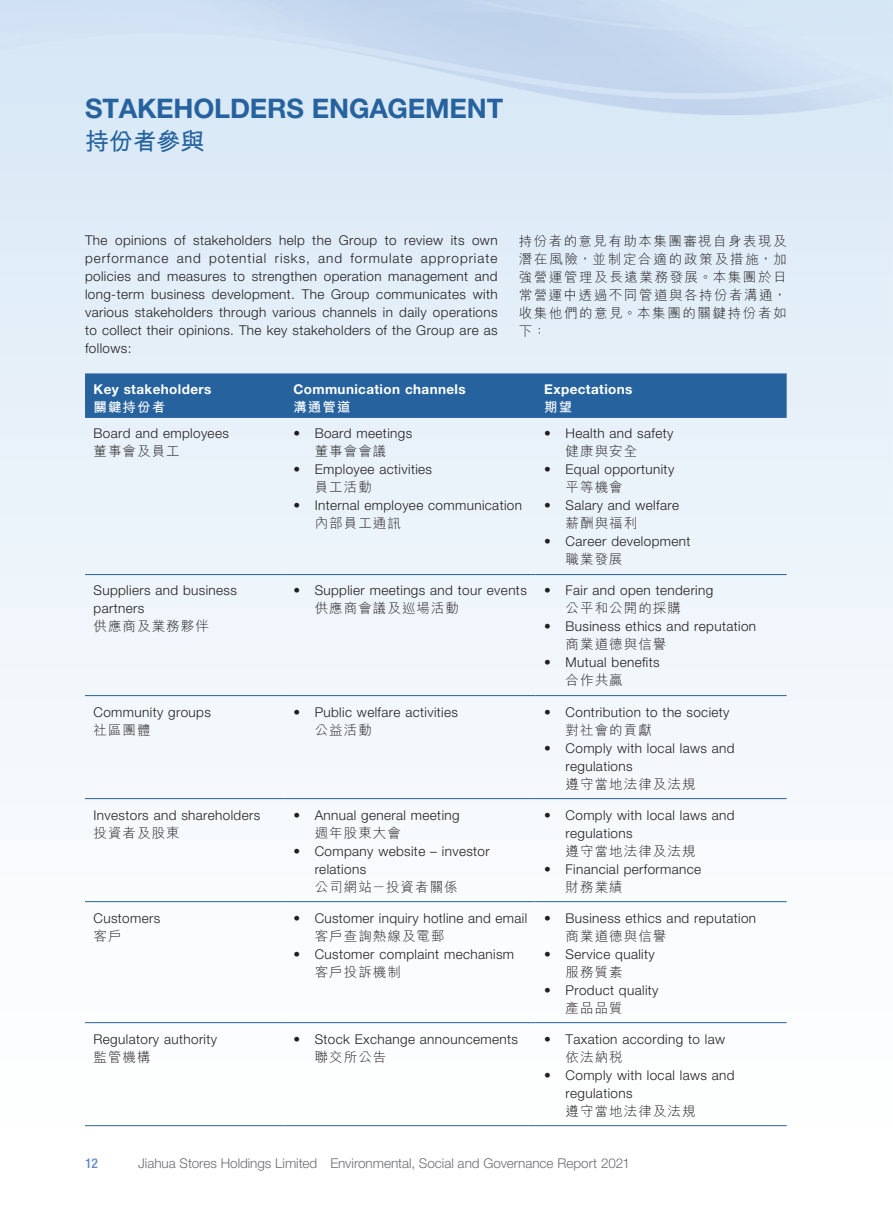
<style>
.page{position:relative;width:893px;height:1212px;background:#fff}
.page>*{position:absolute;margin:0;border:0;box-sizing:border-box;transform-origin:0 0}
.t1{font:700 27px "Helvetica Neue LT Std";letter-spacing:-.005em;color:#26629d}
.t2{font:700 24px "M Hei HK";letter-spacing:-.005em;color:#26629d}
.t3{font:300 13.5px/18px "Helvetica Neue LT Std";letter-spacing:.03em;color:#231f20}
.t4{font:300 13.5px/18px "M Hei HK";letter-spacing:.08em;color:#231f20;text-align:justify}
.t5{font:300 13.5px "Helvetica Neue LT Std";color:#6c6d70}
.t6{font:700 13.5px "Helvetica Neue LT Std";letter-spacing:.03em;color:#fff}
.t7{font:700 13.5px "M Hei HK";letter-spacing:.08em;color:#fff}
.t8{font:500 condensed 13.5px "Helvetica Neue LT Std";color:#6189c6}
</style>
<div class="page">
<div style="left:85px;top:373px;width:702px;height:45px;background:#26629d"></div>
<hr style="left:85px;top:574px;width:200px;height:1px;background:#26629d">
<hr style="left:285px;top:574px;width:251px;height:1px;background:#26629d">
<hr style="left:536px;top:574px;width:251px;height:1px;background:#26629d">
<hr style="left:85px;top:695px;width:200px;height:1px;background:#26629d">
<hr style="left:285px;top:695px;width:251px;height:1px;background:#26629d">
<hr style="left:536px;top:695px;width:251px;height:1px;background:#26629d">
<hr style="left:85px;top:798px;width:200px;height:1px;background:#26629d">
<hr style="left:285px;top:798px;width:251px;height:1px;background:#26629d">
<hr style="left:536px;top:798px;width:251px;height:1px;background:#26629d">
<hr style="left:85px;top:901px;width:200px;height:1px;background:#26629d">
<hr style="left:285px;top:901px;width:251px;height:1px;background:#26629d">
<hr style="left:536px;top:901px;width:251px;height:1px;background:#26629d">
<hr style="left:85px;top:1022px;width:200px;height:1px;background:#26629d">
<hr style="left:285px;top:1022px;width:251px;height:1px;background:#26629d">
<hr style="left:536px;top:1022px;width:251px;height:1px;background:#26629d">
<hr style="left:85px;top:1125px;width:200px;height:1px;background:#26629d">
<hr style="left:285px;top:1125px;width:251px;height:1px;background:#26629d">
<hr style="left:536px;top:1125px;width:251px;height:1px;background:#26629d">
<h1 class="t1" style="left:85px;top:92px;width:420px">STAKEHOLDERS ENGAGEMENT</h1>
<h2 class="t2" style="left:85px;top:123px;width:121px">持份者參與</h2>
<p class="t3" style="left:85px;top:231px;width:414px;text-align:justify">The opinions of stakeholders help the Group to review its own performance and potential risks, and formulate appropriate policies and measures to strengthen operation management and long-term business development. The Group communicates with various stakeholders through various channels in daily operations to collect their opinions. The key stakeholders of the Group are as follows:</p>
<p class="t6" style="left:94px;top:381px;width:119px">Key stakeholders</p>
<p class="t7" style="left:94px;top:397px;width:73px">關鍵持份者</p>
<p class="t6" style="left:293px;top:381px;width:174px">Communication channels</p>
<p class="t7" style="left:293px;top:397px;width:59px">溝通管道</p>
<p class="t4" style="left:519px;top:232px;width:269px">持份者的意見有助本集團審視自身表現及潛在風險，並制定合適的政策及措施，加強營運管理及長遠業務發展。本集團於日常營運中透過不同管道與各持份者溝通，收集他們的意見。本集團的關鍵持份者如下：</p>
<p class="t6" style="left:544px;top:381px;width:90px">Expectations</p>
<p class="t7" style="left:544px;top:397px;width:30px">期望</p>
<p class="t3" style="left:94px;top:424px;width:137px">Board and employees</p>
<p class="t4" style="left:94px;top:442px;width:88px">董事會及員工</p>
<p class="t3" style="left:293px;top:424px;width:120px">• Board meetings</p>
<p class="t4" style="left:315px;top:442px;width:73px">董事會會議</p>
<p class="t3" style="left:293px;top:460px;width:140px">• Employee activities</p>
<p class="t4" style="left:315px;top:478px;width:59px">員工活動</p>
<p class="t3" style="left:293px;top:496px;width:230px">• Internal employee communication</p>
<p class="t4" style="left:315px;top:514px;width:88px">內部員工通訊</p>
<p class="t3" style="left:544px;top:424px;width:131px">• Health and safety</p>
<p class="t4" style="left:566px;top:442px;width:73px">健康與安全</p>
<p class="t3" style="left:544px;top:460px;width:131px">• Equal opportunity</p>
<p class="t4" style="left:566px;top:478px;width:59px">平等機會</p>
<p class="t3" style="left:544px;top:496px;width:136px">• Salary and welfare</p>
<p class="t4" style="left:566px;top:514px;width:73px">薪酬與福利</p>
<p class="t3" style="left:544px;top:532px;width:148px">• Career development</p>
<p class="t4" style="left:566px;top:550px;width:59px">職業發展</p>
<p class="t3" style="left:94px;top:581px;width:145px">Suppliers and business partners</p>
<p class="t4" style="left:94px;top:617px;width:117px">供應商及業務夥伴</p>
<p class="t3" style="left:293px;top:581px;width:235px">• Supplier meetings and tour events</p>
<p class="t4" style="left:315px;top:599px;width:146px">供應商會議及巡場活動</p>
<p class="t3" style="left:544px;top:581px;width:171px">• Fair and open tendering</p>
<p class="t4" style="left:566px;top:599px;width:117px">公平和公開的採購</p>
<p class="t3" style="left:544px;top:617px;width:213px">• Business ethics and reputation</p>
<p class="t4" style="left:566px;top:635px;width:102px">商業道德與信譽</p>
<p class="t3" style="left:544px;top:653px;width:117px">• Mutual benefits</p>
<p class="t4" style="left:566px;top:671px;width:59px">合作共贏</p>
<p class="t3" style="left:94px;top:702px;width:119px">Community groups</p>
<p class="t4" style="left:94px;top:720px;width:59px">社區團體</p>
<p class="t3" style="left:293px;top:702px;width:166px">• Public welfare activities</p>
<p class="t4" style="left:315px;top:720px;width:59px">公益活動</p>
<p class="t3" style="left:544px;top:702px;width:187px">• Contribution to the society</p>
<p class="t4" style="left:566px;top:720px;width:88px">對社會的貢獻</p>
<p class="t3" style="left:566px;top:738px;width:170px;text-indent:-21px">• Comply with local laws and regulations</p>
<p class="t4" style="left:566px;top:774px;width:131px">遵守當地法律及法規</p>
<p class="t3" style="left:94px;top:805px;width:168px">Investors and shareholders</p>
<p class="t4" style="left:94px;top:823px;width:88px">投資者及股東</p>
<p class="t3" style="left:293px;top:805px;width:168px">• Annual general meeting</p>
<p class="t4" style="left:315px;top:823px;width:88px">週年股東大會</p>
<p class="t3" style="left:315px;top:841px;width:177px;text-indent:-21px">• Company website – investor relations</p>
<p class="t4" style="left:315px;top:877px;width:145px">公司網站－投資者關係</p>
<p class="t3" style="left:566px;top:805px;width:170px;text-indent:-21px">• Comply with local laws and regulations</p>
<p class="t4" style="left:566px;top:841px;width:131px">遵守當地法律及法規</p>
<p class="t3" style="left:544px;top:859px;width:158px">• Financial performance</p>
<p class="t4" style="left:566px;top:877px;width:59px">財務業績</p>
<p class="t3" style="left:94px;top:908px;width:68px">Customers</p>
<p class="t4" style="left:94px;top:926px;width:30px">客戶</p>
<p class="t3" style="left:293px;top:908px;width:235px">• Customer inquiry hotline and email</p>
<p class="t4" style="left:315px;top:926px;width:131px">客戶查詢熱線及電郵</p>
<p class="t3" style="left:293px;top:944px;width:222px">• Customer complaint mechanism</p>
<p class="t4" style="left:315px;top:962px;width:88px">客戶投訴機制</p>
<p class="t3" style="left:544px;top:908px;width:213px">• Business ethics and reputation</p>
<p class="t4" style="left:566px;top:926px;width:102px">商業道德與信譽</p>
<p class="t3" style="left:544px;top:944px;width:112px">• Service quality</p>
<p class="t4" style="left:566px;top:962px;width:59px">服務質素</p>
<p class="t3" style="left:544px;top:980px;width:116px">• Product quality</p>
<p class="t4" style="left:566px;top:998px;width:59px">產品品質</p>
<p class="t3" style="left:94px;top:1029px;width:125px">Regulatory authority</p>
<p class="t4" style="left:94px;top:1047px;width:59px">監管機構</p>
<p class="t3" style="left:293px;top:1029px;width:226px">• Stock Exchange announcements</p>
<p class="t4" style="left:315px;top:1047px;width:73px">聯交所公告</p>
<p class="t3" style="left:544px;top:1029px;width:182px">• Taxation according to law</p>
<p class="t4" style="left:566px;top:1047px;width:59px">依法納稅</p>
<p class="t3" style="left:566px;top:1065px;width:170px;text-indent:-21px">• Comply with local laws and regulations</p>
<p class="t4" style="left:566px;top:1101px;width:131px">遵守當地法律及法規</p>
<p class="t8" style="left:85px;top:1155px;width:14px">12</p>
<p class="t5" style="left:138px;top:1154px;width:493px">Jiahua Stores Holdings Limited Environmental, Social and Governance Report 2021</p>
</div>
